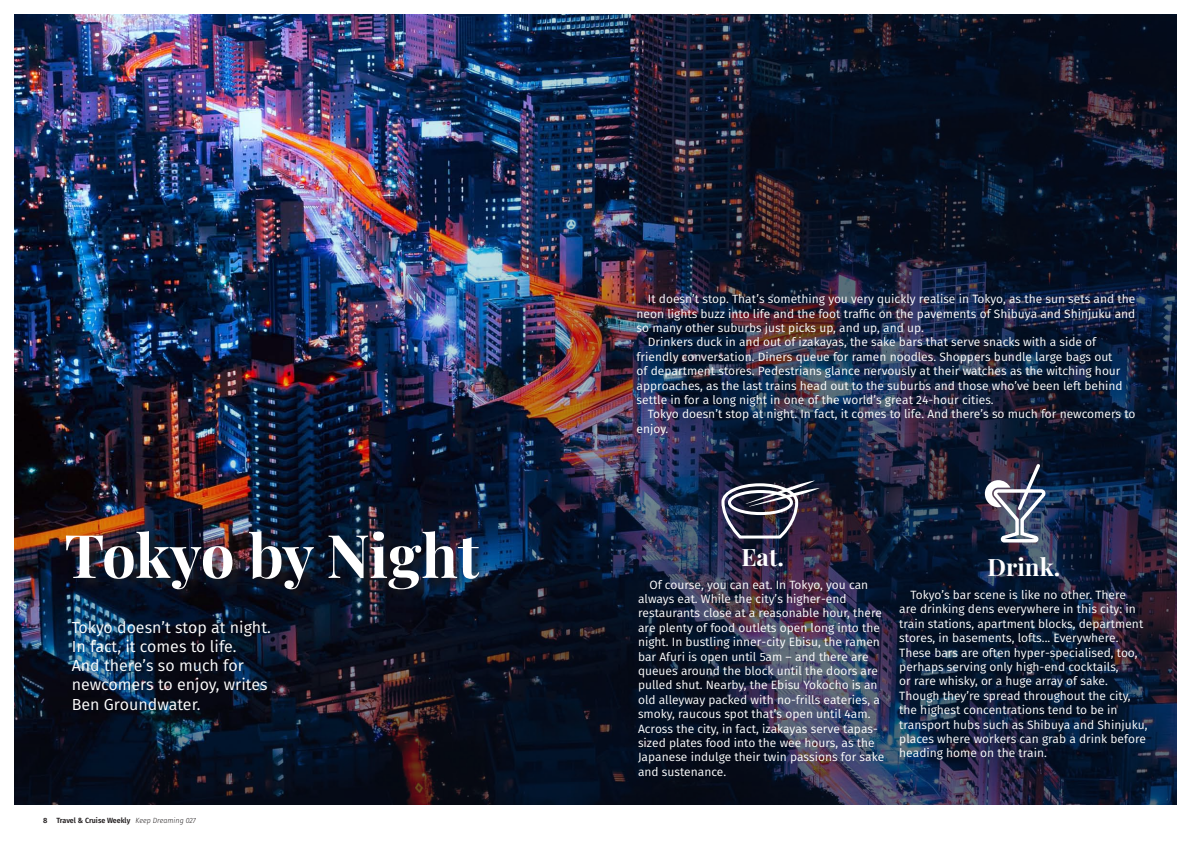
<style>
.page{position:relative;width:1191px;height:842px;background:#fff}
.page>*{position:absolute;margin:0;border:0;box-sizing:border-box;transform-origin:0 0}
.TCW_title{font:700 60px "Playfair Display";letter-spacing:-.01em;color:#fff}
.TCW_mini_head{font:700 24px "Playfair Display";color:#fff}
.TCW_precede{font:16px/19.2px "Fira Sans";color:#fff}
.TCW_body_with_indent{font:12px/14.4px "Fira Sans";color:#fff}
.t1{font:600 7.5px "Fira Sans";color:#231f20}
.s1{font-weight:300;font-style:italic}
</style>
<div class="page">
<img style="left:14px;top:14px;width:1162px;height:790px">
<div style="left:67px;top:531px;width:425px;height:71px;background:#231f20;opacity:.6"></div>
<img style="left:720px;top:481px;width:99px;height:59px">
<img style="left:984px;top:461px;width:64px;height:83px">
<p class="TCW_title" style="left:64px;top:508px;width:416px">Tokyo by Night</p>
<p class="TCW_precede" style="left:72px;top:617px;width:200px">Tokyo doesn’t stop at night.<br>In fact, it comes to life.<br>And there’s so much for newcomers to enjoy, writes<br>Ben Groundwater.</p>
<p class="t1" style="left:43px;top:814px;width:154px">8 Travel &amp; Cruise Weekly <span class="s1">Keep Dreaming 027</span></p>
<p class="TCW_body_with_indent" style="left:636px;top:292px;width:500px;text-align:justify;text-indent:11px">It doesn’t stop. That’s something you very quickly realise in Tokyo, as the sun sets and the neon lights buzz into life and the foot traffic on the pavements of Shibuya and Shinjuku and so many other suburbs just picks up, and up, and up.</p>
<p class="TCW_body_with_indent" style="left:636px;top:335px;width:487px;text-indent:11px">Drinkers duck in and out of izakayas, the sake bars that serve snacks with a side of friendly conversation. Diners queue for ramen noodles. Shoppers bundle large bags out of department stores. Pedestrians glance nervously at their watches as the witching hour approaches, as the last trains head out to the suburbs and those who’ve been left behind settle in for a long night in one of the world’s great 24-hour cities.</p>
<p class="TCW_body_with_indent" style="left:636px;top:407px;width:500px;text-indent:11px">Tokyo doesn’t stop at night. In fact, it comes to life. And there’s so much for newcomers to enjoy.</p>
<p class="TCW_mini_head" style="left:741px;top:538px;width:44px">Eat.</p>
<p class="TCW_body_with_indent" style="left:638px;top:577px;width:248px;text-indent:11px">Of course, you can eat. In Tokyo, you can always eat. While the city’s higher-end restaurants close at a reasonable hour, there are plenty of food outlets open long into the night. In bustling inner-city Ebisu, the ramen bar Afuri is open until 5am – and there are queues around the block until the doors are pulled shut. Nearby, the Ebisu Yokocho is an old alleyway packed with no-frills eateries, a smoky, raucous spot that’s open until 4am.<br>Across the city, in fact, izakayas serve tapas&shy;sized plates food into the wee hours, as the Japanese indulge their twin passions for sake and sustenance.</p>
<p class="TCW_mini_head" style="left:987px;top:548px;width:74px">Drink.</p>
<p class="TCW_body_with_indent" style="left:899px;top:587px;width:250px;text-indent:11px">Tokyo’s bar scene is like no other. There<br>are drinking dens everywhere in this city: in train stations, apartment blocks, department stores, in basements, lofts... Everywhere.<br>These bars are often hyper-specialised, too, perhaps serving only high-end cocktails,<br>or rare whisky, or a huge array of sake.<br>Though they’re spread throughout the city, the highest concentrations tend to be in transport hubs such as Shibuya and Shinjuku, places where workers can grab a drink before heading home on the train.</p>
</div>
